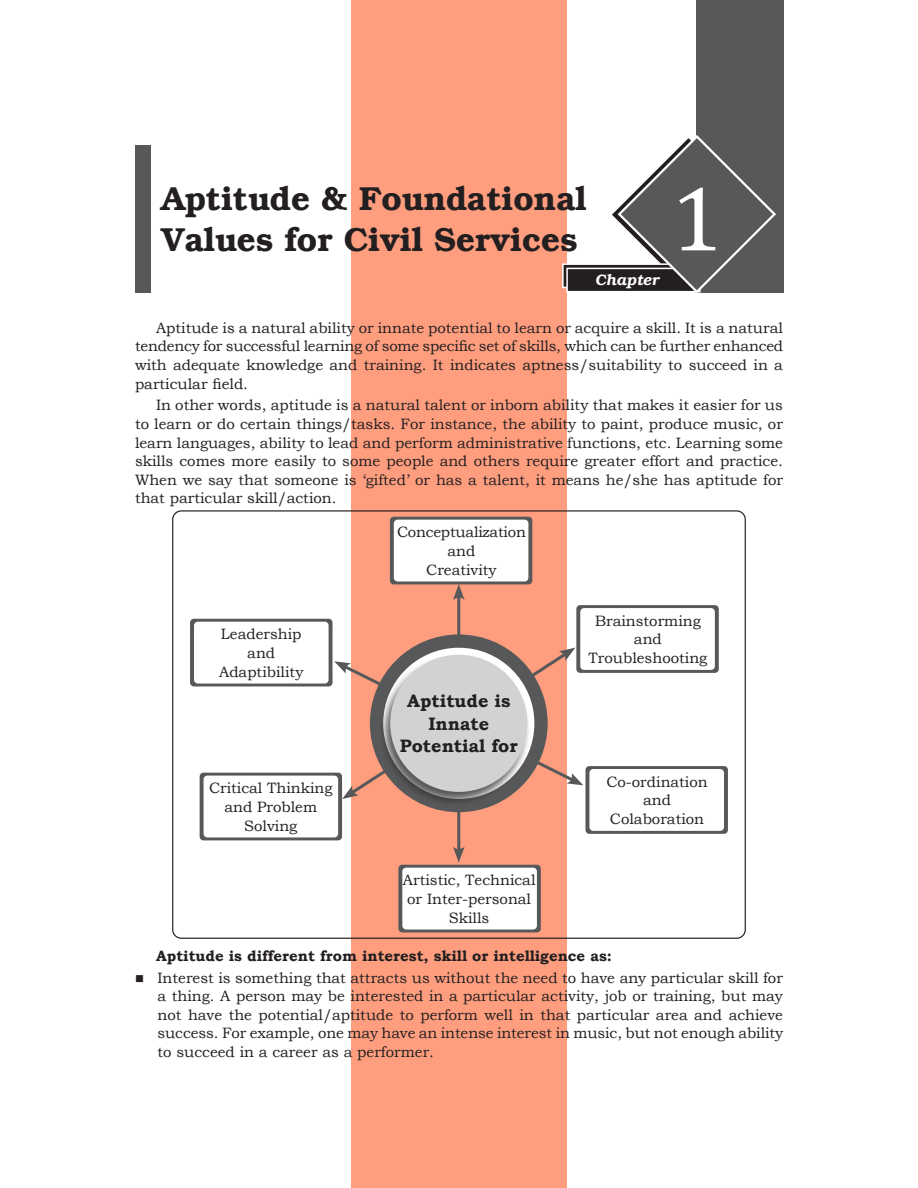
<style>
.page{position:relative;width:918px;height:1188px;background:#fff}
.page>*{position:absolute;margin:0;border:0;box-sizing:border-box;transform-origin:0 0}
.t1{font:93px "Cambria";color:#fff}
.t2{font:600 33px/41.2px "Bookman";color:#231f20}
.t3{font:700 18px/22.5px "Bookman Old Style";color:#231f20;text-align:center}
.t4{font:15px/18.6px "Bookman Old Style";color:#231f20;text-align:center}
.t5{font:700 15px "Bookman Old Style";color:#231f20}
.t6{font:italic 600 15px "Bookman";color:#fff}
</style>
<div class="page">
<div style="left:351px;top:0;width:216px;height:1188px;background:#ff9e7f"></div>
<svg style="left:200px;top:773px;width:142px;height:67px"></svg>
<div style="left:204px;top:776px;width:134px;height:61px;background:#fff;border-radius:4px"></div>
<svg style="left:190px;top:619px;width:143px;height:67px"></svg>
<div style="left:194px;top:622px;width:135px;height:62px;background:#fff;border-radius:4px"></div>
<svg style="left:390px;top:517px;width:142px;height:67px"></svg>
<div style="left:394px;top:520px;width:134px;height:61px;background:#fff;border-radius:4px"></div>
<div style="left:576px;top:605px;width:143px;height:68px;background:#57585a;border-radius:4px"></div>
<div style="left:580px;top:608px;width:135px;height:62px;background:#fff;border-radius:4px"></div>
<div style="left:585px;top:766px;width:143px;height:68px;background:#57585a;border-radius:4px"></div>
<div style="left:589px;top:769px;width:135px;height:62px;background:#fff;border-radius:4px"></div>
<svg style="left:398px;top:865px;width:143px;height:67px"></svg>
<div style="left:402px;top:868px;width:135px;height:62px;background:#fff;border-radius:4px"></div>
<hr style="left:457px;top:594px;width:3px;height:258px;background:#57585a">
<svg style="left:453px;top:584px;width:12px;height:16px"></svg>
<svg style="left:453px;top:847px;width:12px;height:16px"></svg>
<svg style="left:334px;top:648px;width:249px;height:151px"></svg>
<svg style="left:370px;top:634px;width:178px;height:178px;fill:#57585a"></svg>
<div style="left:378px;top:654px;width:153px;height:154px;background:#231f20;opacity:.75"></div>
<div style="left:390px;top:655px;width:137px;height:137px;background:#d1d2d4;border-radius:50%"></div>
<svg style="left:565px;top:266px;width:44px;height:19px"></svg>
<div style="left:562px;top:263px;width:134px;height:25px;border:2px solid #fff"></div>
<div style="left:696px;top:0;width:87px;height:292px;background:#57585a"></div>
<div style="left:567px;top:268px;width:133px;height:24px;background:#231f20"></div>
<div style="left:566px;top:268px;width:135px;height:24px;border:2px solid #fff"></div>
<svg style="left:609px;top:135px;width:169px;height:158px"></svg>
<div style="left:135px;top:145px;width:16px;height:147px;background:#57585a"></div>
<h2 class="t2" style="left:161px;top:178px;width:427px">Aptitude &amp; Foundational<br>Values for Civil Services</h2>
<p class="t6" style="left:595px;top:271px;width:65px">Chapter</p>
<h1 class="t1" style="left:671px;top:164px;width:53px">1</h1>
<p class="t4" style="left:135px;top:318px;width:650px;text-align:justify;text-indent:21px">Aptitude is a natural ability or innate potential to learn or acquire a skill. It is a natural tendency for successful learning of some specific set of skills, which can be further enhanced with adequate knowledge and training. It indicates aptness/suitability to succeed in a particular field.</p>
<p class="t4" style="left:135px;top:396px;width:650px;text-align:justify;text-indent:21px">In other words, aptitude is a natural talent or inborn ability that makes it easier for us to learn or do certain things/tasks. For instance, the ability to paint, produce music, or learn languages, ability to lead and perform administrative functions, etc. Learning some skills comes more easily to some people and others require greater effort and practice.<br>When we say that someone is ‘gifted’ or has a talent, it means he/she has aptitude for that particular skill/action.</p>
<p class="t4" style="left:219px;top:625px;width:86px">Leadership and<br>Adaptibility</p>
<p class="t4" style="left:209px;top:779px;width:125px">Critical Thinking and Problem<br>Solving</p>
<p class="t4" style="left:397px;top:523px;width:130px">Conceptualization and<br>Creativity</p>
<p class="t3" style="left:400px;top:690px;width:119px">Aptitude is<br>Innate<br>Potential for</p>
<p class="t4" style="left:403px;top:871px;width:134px">Artistic, Technical or Inter-personal<br>Skills</p>
<p class="t4" style="left:589px;top:611px;width:120px">Brainstorming and<br>Troubleshooting</p>
<p class="t4" style="left:606px;top:772px;width:103px">Co-ordination and<br>Colaboration</p>
<p class="t5" style="left:156px;top:945px;width:458px">Aptitude is different from interest, skill or intelligence as:</p>
<p class="t4" style="left:158px;top:968px;width:627px;text-align:justify">Interest is something that attracts us without the need to have any particular skill for a thing. A person may be interested in a particular activity, job or training, but may not have the potential/aptitude to perform well in that particular area and achieve success. For example, one may have an intense interest in music, but not enough ability to succeed in a career as a performer.</p>
</div>
